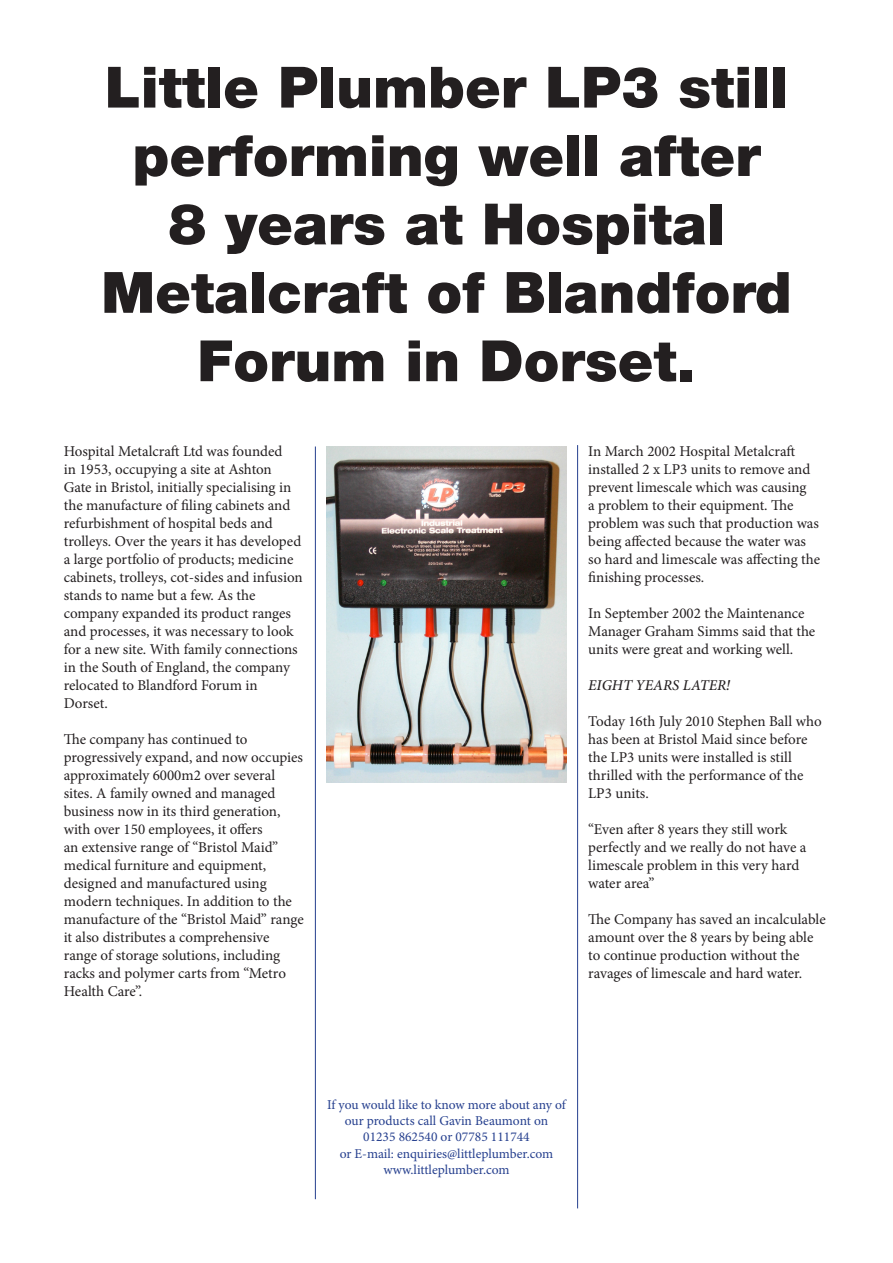
<style>
.page{position:relative;width:893px;height:1263px;background:#fff}
.page>*{position:absolute;margin:0;border:0;box-sizing:border-box;transform-origin:0 0}
.t1{font:900 57px/68.4px "Helvetica Neue";color:#231f20;text-align:center}
.t2{font:15px/18px "Minion Pro";letter-spacing:-.005em;color:#231f20}
.t3{font:italic 500 15px "Minion Pro";color:#231f20}
.t4{font:13.5px/16.2px "Minion Pro";color:#253f8e;text-align:center}
</style>
<div class="page">
<hr style="left:315px;top:446px;width:1px;height:753px;background:#253f8e">
<img style="left:326px;top:446px;width:241px;height:337px">
<hr style="left:577px;top:445px;width:1px;height:763px;background:#253f8e">
<p class="t1" style="left:101px;top:53px;width:692px">Little Plumber LP3 still performing well after<br>8 years at Hospital<br>Metalcraft of Blandford<br>Forum in Dorset.</p>
<p class="t2" style="left:64px;top:442px;width:240px">Hospital Metalcraft Ltd was founded<br>in 1953, occupying a site at Ashton Gate in Bristol, initially specialising in the manufacture of filing cabinets and refurbishment of hospital beds and trolleys. Over the years it has developed a large portfolio of products; medicine cabinets, trolleys, cot-sides and infusion stands to name but a few. As the company expanded its product ranges and processes, it was necessary to look for a new site. With family connections in the South of England, the company relocated to Blandford Forum in Dorset.</p>
<p class="t2" style="left:64px;top:730px;width:241px">The company has continued to progressively expand, and now occupies approximately 6000m2 over several sites. A family owned and managed business now in its third generation, with over 150 employees, it offers<br>an extensive range of “Bristol Maid” medical furniture and equipment, designed and manufactured using modern techniques. In addition to the manufacture of the “Bristol Maid” range it also distributes a comprehensive range of storage solutions, including racks and polymer carts from “Metro Health Care”.</p>
<p class="t2" style="left:588px;top:442px;width:233px">In March 2002 Hospital Metalcraft installed 2 x LP3 units to remove and prevent limescale which was causing<br>a problem to their equipment. The problem was such that production was being affected because the water was so hard and limescale was affecting the finishing processes.</p>
<p class="t2" style="left:588px;top:604px;width:229px">In September 2002 the Maintenance<br>Manager Graham Simms said that the units were great and working well.</p>
<p class="t3" style="left:588px;top:675px;width:143px">EIGHT YEARS LATER!</p>
<p class="t2" style="left:588px;top:712px;width:235px">Today 16th July 2010 Stephen Ball who has been at Bristol Maid since before the LP3 units were installed is still thrilled with the performance of the<br>LP3 units.</p>
<p class="t2" style="left:588px;top:820px;width:220px">“Even after 8 years they still work perfectly and we really do not have a limescale problem in this very hard water area”</p>
<p class="t2" style="left:588px;top:910px;width:239px">The Company has saved an incalculable amount over the 8 years by being able to continue production without the ravages of limescale and hard water.</p>
<p class="t4" style="left:327px;top:1097px;width:240px">If you would like to know more about any of our products call Gavin Beaumont on</p>
<p class="t4" style="left:363px;top:1129px;width:168px">01235 862540 or 07785 111744</p>
<p class="t4" style="left:340px;top:1145px;width:215px">or E-mail: enquiries@littleplumber.com</p>
<p class="t4" style="left:383px;top:1161px;width:128px">www.littleplumber.com</p>
</div>
